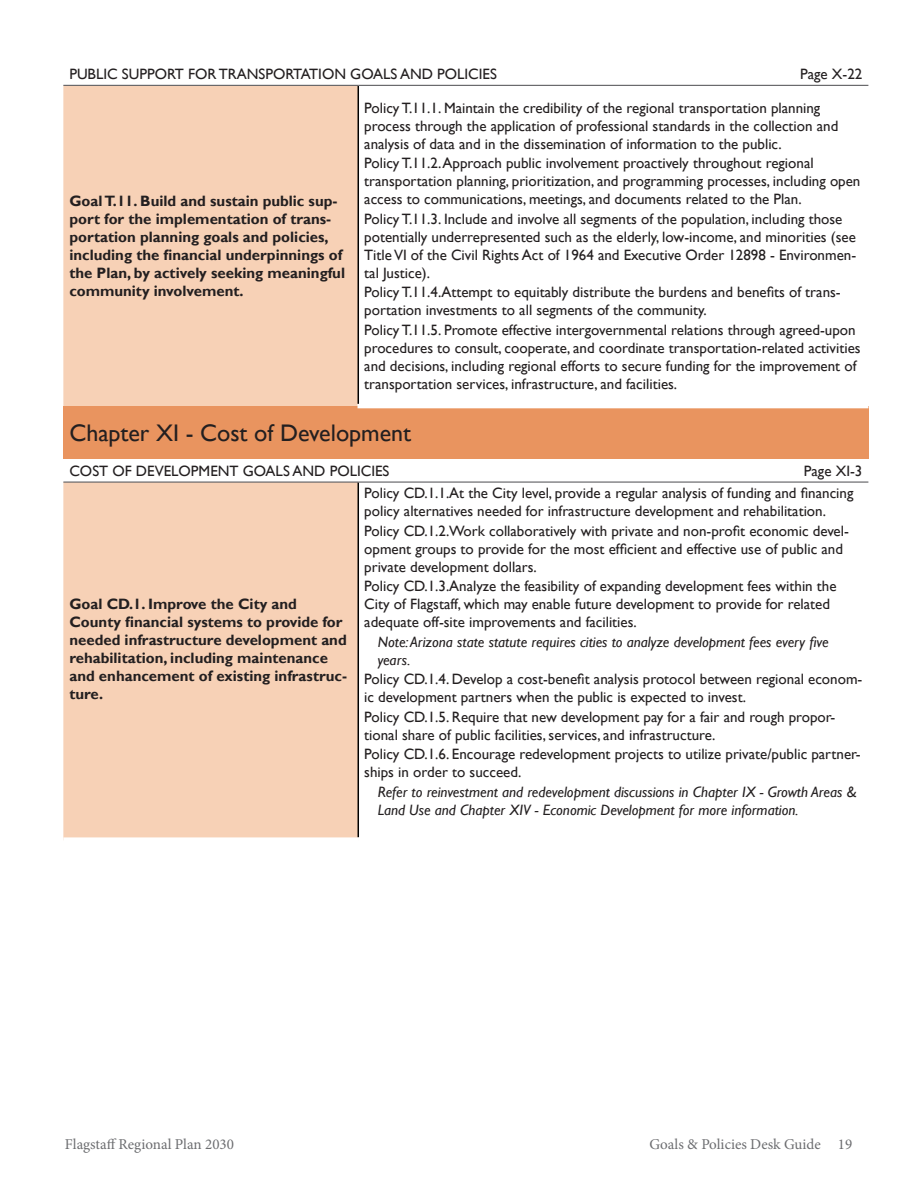
<style>
.page{position:relative;width:918px;height:1188px;background:#fff}
.page>*{position:absolute;margin:0;border:0;box-sizing:border-box;transform-origin:0 0}
.t1{font:24px "Gill Sans";color:#231f20}
.t2{font:15px/18px "Gill Sans";color:#231f20}
.t3{font:700 15px/18px "Gill Sans";color:#231f20}
.t4{font:italic 15px/18px "Gill Sans";color:#231f20}
.t5{font:15px "Minion Pro";color:#6c6d70}
</style>
<div class="page">
<div style="left:63px;top:86px;width:295px;height:751px;background:#f7d1b6"></div>
<div style="left:63px;top:406px;width:805px;height:54px;background:#e9945f"></div>
<div style="left:63px;top:460px;width:805px;height:22px;background:#fff"></div>
<hr style="left:358px;top:404px;width:510px;height:4px;background:#fff">
<hr style="left:358px;top:482px;width:510px;height:1px;background:#5f5f62">
<hr style="left:358px;top:85px;width:510px;height:1px;background:#5f5f62">
<hr style="left:63px;top:85px;width:295px;height:1px;background:#5f5f62">
<hr style="left:358px;top:86px;width:1px;height:318px;background:#000">
<hr style="left:63px;top:482px;width:295px;height:1px;background:#5f5f62">
<hr style="left:358px;top:483px;width:1px;height:354px;background:#000">
<p class="t2" style="left:69px;top:66px;width:429px">PUBLIC SUPPORT FOR TRANSPORTATION GOALS AND POLICIES</p>
<p class="t2" style="left:800px;top:66px;width:64px">Page X-22</p>
<p class="t2" style="left:364px;top:99px;width:476px">Policy T.11.1. Maintain the credibility of the regional transportation planning process through the application of professional standards in the collection and analysis of data and in the dissemination of information to the public.</p>
<p class="t2" style="left:364px;top:155px;width:498px">Policy T.11.2. Approach public involvement proactively throughout regional transportation planning, prioritization, and programming processes, including open access to communications, meetings, and documents related to the Plan.</p>
<p class="t2" style="left:364px;top:210px;width:493px">Policy T.11.3. Include and involve all segments of the population, including those potentially underrepresented such as the elderly, low-income, and minorities (see Title VI of the Civil Rights Act of 1964 and Executive Order 12898 - Environmen&shy;tal Justice).</p>
<p class="t2" style="left:364px;top:284px;width:478px">Policy T.11.4.Attempt to equitably distribute the burdens and benefits of trans&shy;portation investments to all segments of the community.</p>
<p class="t2" style="left:364px;top:321px;width:498px">Policy T.11.5. Promote effective intergovernmental relations through agreed-upon procedures to consult, cooperate, and coordinate transportation-related activities and decisions, including regional efforts to secure funding for the improvement of transportation services, infrastructure, and facilities.</p>
<h1 class="t1" style="left:69px;top:419px;width:343px">Chapter XI - Cost of Development</h1>
<p class="t2" style="left:69px;top:462px;width:322px">COST OF DEVELOPMENT GOALS AND POLICIES</p>
<p class="t2" style="left:804px;top:462px;width:60px">Page XI-3</p>
<p class="t3" style="left:69px;top:192px;width:277px">Goal T.11. Build and sustain public sup&shy;port for the implementation of trans&shy;portation planning goals and policies, including the financial underpinnings of the Plan, by actively seeking meaningful community involvement.</p>
<p class="t3" style="left:69px;top:595px;width:279px">Goal CD.1. Improve the City and County financial systems to provide for needed infrastructure development and rehabilitation, including maintenance and enhancement of existing infrastruc&shy;ture.</p>
<p class="t2" style="left:364px;top:485px;width:491px">Policy CD.1.1.At the City level, provide a regular analysis of funding and financing policy alternatives needed for infrastructure development and rehabilitation.</p>
<p class="t2" style="left:364px;top:522px;width:486px">Policy CD.1.2.Work collaboratively with private and non-profit economic devel&shy;opment groups to provide for the most efficient and effective use of public and private development dollars.</p>
<p class="t2" style="left:364px;top:578px;width:474px">Policy CD.1.3.Analyze the feasibility of expanding development fees within the<br>City of Flagstaff, which may enable future development to provide for related adequate off-site improvements and facilities.</p>
<p class="t4" style="left:378px;top:633px;width:452px">Note: Arizona state statute requires cities to analyze development fees every five years.</p>
<p class="t2" style="left:364px;top:671px;width:500px">Policy CD.1.4. Develop a cost-benefit analysis protocol between regional econom&shy;ic development partners when the public is expected to invest.</p>
<p class="t2" style="left:364px;top:708px;width:473px">Policy CD.1.5. Require that new development pay for a fair and rough propor&shy;tional share of public facilities, services, and infrastructure.</p>
<p class="t2" style="left:364px;top:746px;width:498px">Policy CD.1.6. Encourage redevelopment projects to utilize private/public partner&shy;ships in order to succeed.</p>
<p class="t4" style="left:378px;top:783px;width:481px">Refer to reinvestment and redevelopment discussions in Chapter IX - Growth Areas &amp;<br>Land Use and Chapter XIV - Economic Development for more information.</p>
<p class="t5" style="left:65px;top:1135px;width:171px">Flagstaff Regional Plan 2030</p>
<p class="t5" style="left:649px;top:1135px;width:204px">Goals &amp; Policies Desk Guide 19</p>
</div>
